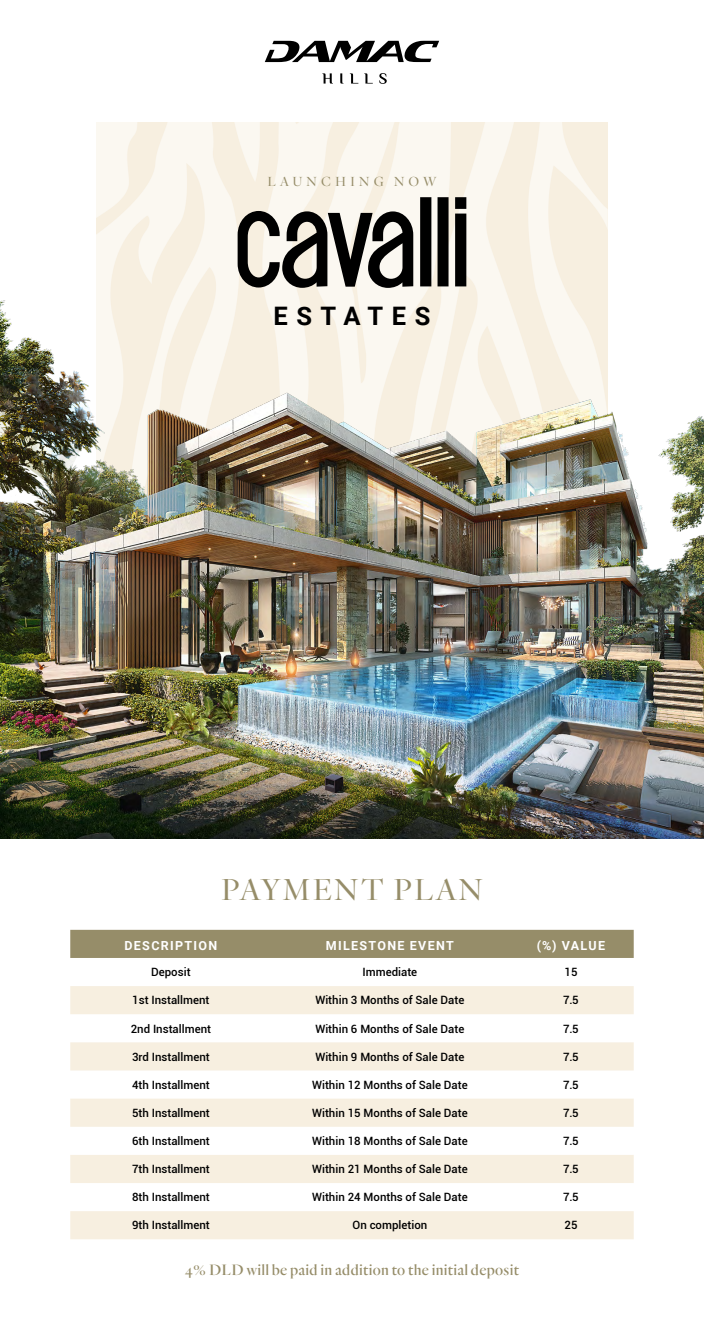
<style>
.page{position:relative;width:704px;height:1342px;background:#fff}
.page>*{position:absolute;margin:0;border:0;box-sizing:border-box;transform-origin:0 0}
.t1{font:300 31.25px "Quarto";letter-spacing:.08em;color:#968d69}
.t2{font:700 25.5px "Roboto";letter-spacing:.335em;color:#000}
.t3{font:500 15.62px "Quarto";letter-spacing:.02em;color:#968d69}
.t4{font:300 13.56px "Quarto";letter-spacing:.3em;color:#968d69}
.t5{font:700 12.5px "Roboto";letter-spacing:.105em;color:#fff}
.t6{font:500 11.44px "Roboto";color:#000}
</style>
<div class="page">
<img style="left:96px;top:122px;width:511px;height:146px">
<div style="left:70px;top:930px;width:563px;height:28px;background:#968d69"></div>
<div style="left:70px;top:986px;width:563px;height:28px;background:#f7efe0"></div>
<svg style="left:70px;top:1042px;width:563px;height:197px;fill:#f7efe0"></svg>
<svg style="left:264px;top:41px;width:175px;height:21px"></svg>
<svg style="left:322px;top:73px;width:11px;height:11px"></svg>
<svg style="left:340px;top:73px;width:3px;height:11px"></svg>
<svg style="left:349px;top:73px;width:9px;height:11px"></svg>
<svg style="left:364px;top:73px;width:8px;height:11px"></svg>
<svg style="left:379px;top:73px;width:7px;height:11px"></svg>
<svg style="left:237px;top:197px;width:229px;height:71px"></svg>
<img style="left:0;top:268px;width:703px;height:570px">
<p class="t4" style="left:267px;top:173px;width:118px">LAUNCHING</p>
<p class="t4" style="left:394px;top:173px;width:44px">NOW</p>
<h2 class="t2" style="left:273px;top:298px;width:158px">ESTATES</h2>
<h1 class="t1" style="left:221px;top:870px;width:263px">PAYMENT PLAN</h1>
<p class="t5" style="left:124px;top:937px;width:94px">DESCRIPTION</p>
<p class="t5" style="left:325px;top:937px;width:130px">MILESTONE EVENT</p>
<p class="t5" style="left:536px;top:937px;width:70px">%( ) VALUE</p>
<p class="t6" style="left:151px;top:964px;width:41px">Deposit</p>
<p class="t6" style="left:362px;top:964px;width:56px">Immediate</p>
<p class="t6" style="left:564px;top:964px;width:14px">15</p>
<p class="t6" style="left:132px;top:992px;width:79px">1st Installment</p>
<p class="t6" style="left:315px;top:992px;width:150px">Within 3 Months of Sale Date</p>
<p class="t6" style="left:563px;top:992px;width:17px">7.5</p>
<p class="t6" style="left:131px;top:1020px;width:82px">2nd Installment</p>
<p class="t6" style="left:315px;top:1020px;width:150px">Within 6 Months of Sale Date</p>
<p class="t6" style="left:563px;top:1020px;width:17px">7.5</p>
<p class="t6" style="left:132px;top:1048px;width:79px">3rd Installment</p>
<p class="t6" style="left:315px;top:1048px;width:150px">Within 9 Months of Sale Date</p>
<p class="t6" style="left:563px;top:1048px;width:17px">7.5</p>
<p class="t6" style="left:132px;top:1076px;width:79px">4th Installment</p>
<p class="t6" style="left:312px;top:1076px;width:157px">Within 12 Months of Sale Date</p>
<p class="t6" style="left:563px;top:1076px;width:17px">7.5</p>
<p class="t6" style="left:132px;top:1104px;width:79px">5th Installment</p>
<p class="t6" style="left:312px;top:1104px;width:157px">Within 15 Months of Sale Date</p>
<p class="t6" style="left:563px;top:1104px;width:17px">7.5</p>
<p class="t6" style="left:132px;top:1133px;width:79px">6th Installment</p>
<p class="t6" style="left:312px;top:1133px;width:157px">Within 18 Months of Sale Date</p>
<p class="t6" style="left:563px;top:1133px;width:17px">7.5</p>
<p class="t6" style="left:132px;top:1161px;width:79px">7th Installment</p>
<p class="t6" style="left:312px;top:1161px;width:157px">Within 21 Months of Sale Date</p>
<p class="t6" style="left:563px;top:1161px;width:17px">7.5</p>
<p class="t6" style="left:132px;top:1189px;width:79px">8th Installment</p>
<p class="t6" style="left:312px;top:1189px;width:157px">Within 24 Months of Sale Date</p>
<p class="t6" style="left:563px;top:1189px;width:17px">7.5</p>
<p class="t6" style="left:132px;top:1217px;width:79px">9th Installment</p>
<p class="t6" style="left:352px;top:1217px;width:76px">On completion</p>
<p class="t6" style="left:564px;top:1217px;width:14px">25</p>
<h3 class="t3" style="left:185px;top:1260px;width:335px">4% DLD will be paid in addition to the initial deposit</h3>
</div>
